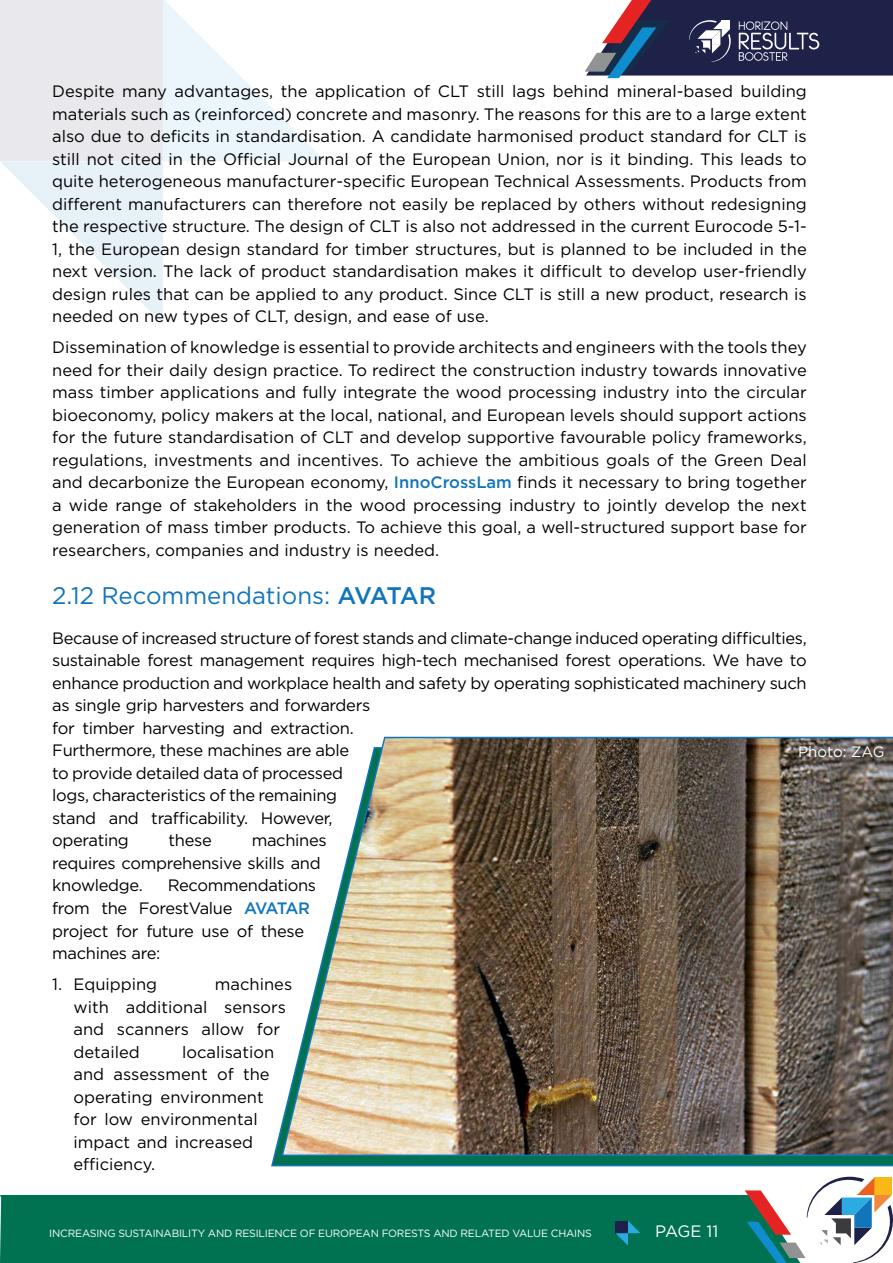
<style>
.page{position:relative;width:893px;height:1263px;background:#fff}
.page>*{position:absolute;margin:0;border:0;box-sizing:border-box;transform-origin:0 0}
.t1{font:24px "Gotham";color:#1275bb}
.t2{font:16.5px/22.5px "Gotham";letter-spacing:-.02em;color:#000}
.t3{font:16.5px/22.5px "Gotham";color:#000}
.t4{font:16.5px "Gotham";letter-spacing:-.02em;color:#fff}
.t5{font:15px "Gotham";color:#fff}
.t6{font:10.5px "Gotham";letter-spacing:-.02em;color:#fff}
.s1{font-weight:500;color:#1275bb}
.s2{font-weight:500}
</style>
<div class="page">
<div style="left:0;top:1195px;width:745px;height:68px;background:#007252"></div>
<svg style="left:745px;top:1177px;width:148px;height:86px"></svg>
<svg style="left:616px;top:1221px;width:24px;height:24px"></svg>
<svg style="left:0;top:0;width:325px;height:324px"></svg>
<svg style="left:585px;top:0;width:308px;height:78px;background:#484867"></svg>
<svg style="left:271px;top:1130px;width:622px;height:37px;background:#187e70"></svg>
<img style="left:280px;top:736px;width:613px;height:421px">
<p class="t2" style="left:52px;top:80px;width:756px;text-align:justify">Despite many advantages, the application of CLT still lags behind mineral-based building materials such as (reinforced) concrete and masonry. The reasons for this are to a large extent also due to deficits in standardisation. A candidate harmonised product standard for CLT is still not cited in the Official Journal of the European Union, nor is it binding. This leads to quite heterogeneous manufacturer-specific European Technical Assessments. Products from different manufacturers can therefore not easily be replaced by others without redesigning the respective structure. The design of CLT is also not addressed in the current Eurocode 5-1- 1, the European design standard for timber structures, but is planned to be included in the next version. The lack of product standardisation makes it difficult to develop user-friendly design rules that can be applied to any product. Since CLT is still a new product, research is needed on new types of CLT, design, and ease of use.</p>
<p class="t2" style="left:52px;top:336px;width:756px;text-align:justify">Dissemination of knowledge is essential to provide architects and engineers with the tools they need for their daily design practice. To redirect the construction industry towards innovative mass timber applications and fully integrate the wood processing industry into the circular bioeconomy, policy makers at the local, national, and European levels should support actions for the future standardisation of CLT and develop supportive favourable policy frameworks, regulations, investments and incentives. To achieve the ambitious goals of the Green Deal and decarbonize the European economy, <span class="s1">InnoCrossLam</span> finds it necessary to bring together a wide range of stakeholders in the wood processing industry to jointly develop the next generation of mass timber products. To achieve this goal, a well-structured support base for researchers, companies and industry is needed.</p>
<h1 class="t1" style="left:52px;top:580px;width:385px">2.12 Recommendations: <span class="s2">AVATAR</span></h1>
<p class="t2" style="left:52px;top:626px;width:756px">Because of increased structure of forest stands and climate-change induced operating difficulties, sustainable forest management requires high-tech mechanised forest operations. We have to enhance production and workplace health and safety by operating sophisticated machinery such as single grip harvesters and forwarders<br>for timber harvesting and extraction.<br>Furthermore, these machines are able<br>to provide detailed data of processed<br>logs, characteristics of the remaining<br>stand and trafficability. However,<br>operating</p>
<p class="t5" style="left:798px;top:742px;width:88px">Photo: ZAG</p>
<p class="t2" style="left:52px;top:829px;width:276px;text-indent:200px">machines requires comprehensive skills and knowledge.</p>
<p class="t2" style="left:169px;top:829px;width:45px">these</p>
<p class="t2" style="left:52px;top:874px;width:265px;text-indent:115px">Recommendations from the ForestValue <span class="s1">AVATAR </span>project for future use of these machines are:</p>
<p class="t3" style="left:52px;top:972px;width:107px">1. Equipping</p>
<p class="t3" style="left:73px;top:972px;width:220px;text-indent:141px">machines with additional sensors and scanners allow for detailed</p>
<p class="t3" style="left:73px;top:1040px;width:202px;text-indent:109px">localisation and assessment of the operating environment for low environmental impact and increased efficiency.</p>
<p class="t6" style="left:49px;top:1227px;width:544px">INCREASING SUSTAINABILITY AND RESILIENCE OF EUROPEAN FORESTS AND RELATED VALUE CHAINS</p>
<p class="t4" style="left:655px;top:1221px;width:64px">PAGE 11</p>
</div>
